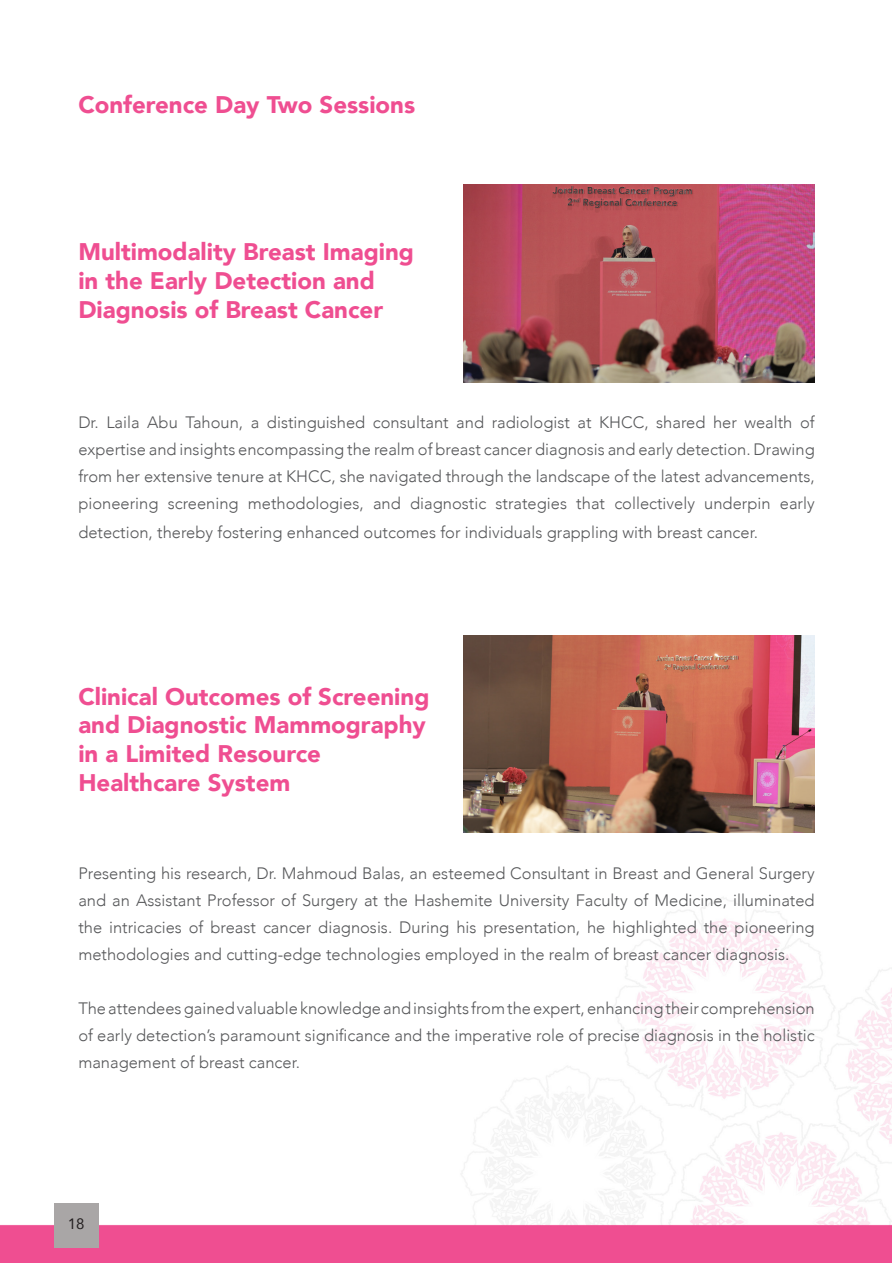
<style>
.page{position:relative;width:893px;height:1263px;background:#fff}
.page>*{position:absolute;margin:0;border:0;box-sizing:border-box;transform-origin:0 0}
.t1{font:900 24px/28.8px "Avenir";color:#ef4e91}
.t2{font:300 16.5px/27px "Avenir";color:#57585a;text-align:justify}
.t3{font:15px "Avenir";color:#231f20}
</style>
<div class="page">
<img style="left:0;top:184px;width:892px;height:1079px">
<div style="left:54px;top:1203px;width:45px;height:44px;background:#a9a6a6"></div>
<img style="left:463px;top:185px;width:352px;height:198px">
<img style="left:463px;top:635px;width:352px;height:198px">
<p class="t1" style="left:78px;top:90px;width:338px">Conference Day Two Sessions</p>
<p class="t1" style="left:78px;top:237px;width:337px">Multimodality Breast Imaging in the Early Detection and<br>Diagnosis of Breast Cancer</p>
<p class="t2" style="left:78px;top:409px;width:738px">Dr. Laila Abu Tahoun, a distinguished consultant and radiologist at KHCC, shared her wealth of expertise and insights encompassing the realm of breast cancer diagnosis and early detection. Drawing from her extensive tenure at KHCC, she navigated through the landscape of the latest advancements, pioneering screening methodologies, and diagnostic strategies that collectively underpin early</p>
<p class="t2" style="left:78px;top:519px;width:681px">detection, thereby fostering enhanced outcomes for individuals grappling with breast cancer.</p>
<p class="t1" style="left:78px;top:681px;width:353px">Clinical Outcomes of Screening and Diagnostic Mammography in a Limited Resource<br>Healthcare System</p>
<p class="t2" style="left:78px;top:859px;width:738px">Presenting his research, Dr. Mahmoud Balas, an esteemed Consultant in Breast and General Surgery and an Assistant Professor of Surgery at the Hashemite University Faculty of Medicine, illuminated the intricacies of breast cancer diagnosis. During his presentation, he highlighted the pioneering methodologies and cutting-edge technologies employed in the realm of breast cancer diagnosis.</p>
<p class="t2" style="left:78px;top:994px;width:738px">The attendees gained valuable knowledge and insights from the expert, enhancing their comprehension of early detection’s paramount significance and the imperative role of precise diagnosis in the holistic management of breast cancer.</p>
<p class="t3" style="left:68px;top:1212px;width:18px">18</p>
</div>
